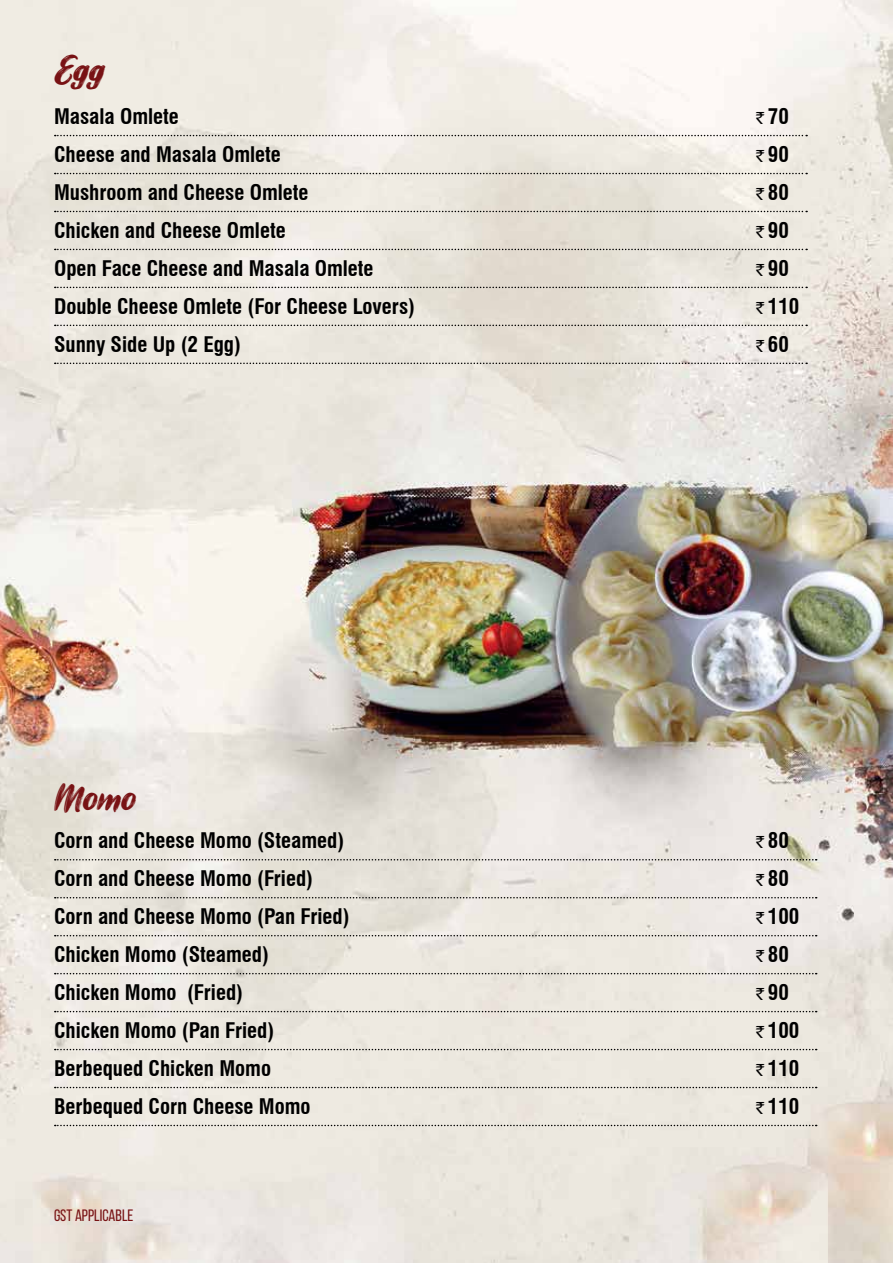
<style>
.page{position:relative;width:893px;height:1263px;background:#fff}
.page>*{position:absolute;margin:0;border:0;box-sizing:border-box;transform-origin:0 0}
.t1{font:36px "James Stroker";color:#781214}
.t2{font:700 condensed 21px "Swiss 721 BT";color:#000}
.t3{font:16.5px "Bebas Neue";color:#781214}
.s1{font-family:"Indian Rupee";font-weight:400;font-stretch:normal;font-size:16.5px}
</style>
<div class="page">
<img style="left:0;top:0;width:893px;height:1263px">
<svg style="left:55px;top:135px;width:752px;height:1px"></svg>
<svg style="left:55px;top:173px;width:752px;height:1px"></svg>
<svg style="left:55px;top:211px;width:752px;height:1px"></svg>
<svg style="left:55px;top:249px;width:752px;height:1px"></svg>
<svg style="left:55px;top:287px;width:752px;height:1px"></svg>
<svg style="left:55px;top:325px;width:752px;height:1px"></svg>
<svg style="left:55px;top:363px;width:752px;height:1px"></svg>
<svg style="left:55px;top:859px;width:762px;height:1px"></svg>
<svg style="left:55px;top:897px;width:762px;height:1px"></svg>
<svg style="left:55px;top:935px;width:762px;height:1px"></svg>
<svg style="left:55px;top:973px;width:762px;height:1px"></svg>
<svg style="left:55px;top:1011px;width:762px;height:1px"></svg>
<svg style="left:55px;top:1049px;width:762px;height:1px"></svg>
<svg style="left:55px;top:1087px;width:762px;height:1px"></svg>
<svg style="left:55px;top:1125px;width:762px;height:1px"></svg>
<h1 class="t1" style="left:54px;top:53px;width:52px">Egg</h1>
<p class="t2" style="left:54px;top:104px;width:126px">Masala Omlete</p>
<p class="t2" style="left:756px;top:104px;width:36px"><span class="s1">`</span>7 0</p>
<p class="t2" style="left:54px;top:142px;width:228px">Cheese and Masala Omlete</p>
<p class="t2" style="left:756px;top:142px;width:36px"><span class="s1">`</span>9 0</p>
<p class="t2" style="left:54px;top:180px;width:256px">Mushroom and Cheese Omlete</p>
<p class="t2" style="left:756px;top:180px;width:36px"><span class="s1">`</span>8 0</p>
<p class="t2" style="left:54px;top:218px;width:233px">Chicken and Cheese Omlete</p>
<p class="t2" style="left:756px;top:218px;width:36px"><span class="s1">`</span>9 0</p>
<p class="t2" style="left:54px;top:256px;width:321px">Open Face Cheese and Masala Omlete</p>
<p class="t2" style="left:756px;top:256px;width:36px"><span class="s1">`</span>9 0</p>
<p class="t2" style="left:54px;top:294px;width:363px">Double Cheese Omlete (For Cheese Lovers)</p>
<p class="t2" style="left:756px;top:294px;width:45px"><span class="s1">`</span>110</p>
<p class="t2" style="left:54px;top:332px;width:189px">Sunny Side Up (2 Egg)</p>
<p class="t2" style="left:756px;top:332px;width:36px"><span class="s1">`</span>6 0</p>
<h1 class="t1" style="left:54px;top:781px;width:82px">Momo</h1>
<p class="t2" style="left:54px;top:828px;width:292px">Corn and Cheese Momo (Steamed)</p>
<p class="t2" style="left:756px;top:828px;width:36px"><span class="s1">`</span>8 0</p>
<p class="t2" style="left:54px;top:866px;width:261px">Corn and Cheese Momo (Fried)</p>
<p class="t2" style="left:756px;top:866px;width:36px"><span class="s1">`</span>8 0</p>
<p class="t2" style="left:54px;top:904px;width:297px">Corn and Cheese Momo (Pan Fried)</p>
<p class="t2" style="left:756px;top:904px;width:45px"><span class="s1">`</span>100</p>
<p class="t2" style="left:54px;top:942px;width:216px">Chicken Momo (Steamed)</p>
<p class="t2" style="left:756px;top:942px;width:36px"><span class="s1">`</span>8 0</p>
<p class="t2" style="left:54px;top:980px;width:191px">Chicken Momo (Fried)</p>
<p class="t2" style="left:756px;top:980px;width:36px"><span class="s1">`</span>9 0</p>
<p class="t2" style="left:54px;top:1018px;width:222px">Chicken Momo (Pan Fried)</p>
<p class="t2" style="left:756px;top:1018px;width:45px"><span class="s1">`</span>100</p>
<p class="t2" style="left:54px;top:1056px;width:219px">Berbequed Chicken Momo</p>
<p class="t2" style="left:756px;top:1056px;width:45px"><span class="s1">`</span>110</p>
<p class="t2" style="left:54px;top:1094px;width:258px">Berbequed Corn Cheese Momo</p>
<p class="t2" style="left:756px;top:1094px;width:45px"><span class="s1">`</span>110</p>
<p class="t3" style="left:54px;top:1207px;width:81px">GST APPLICABLE</p>
</div>
